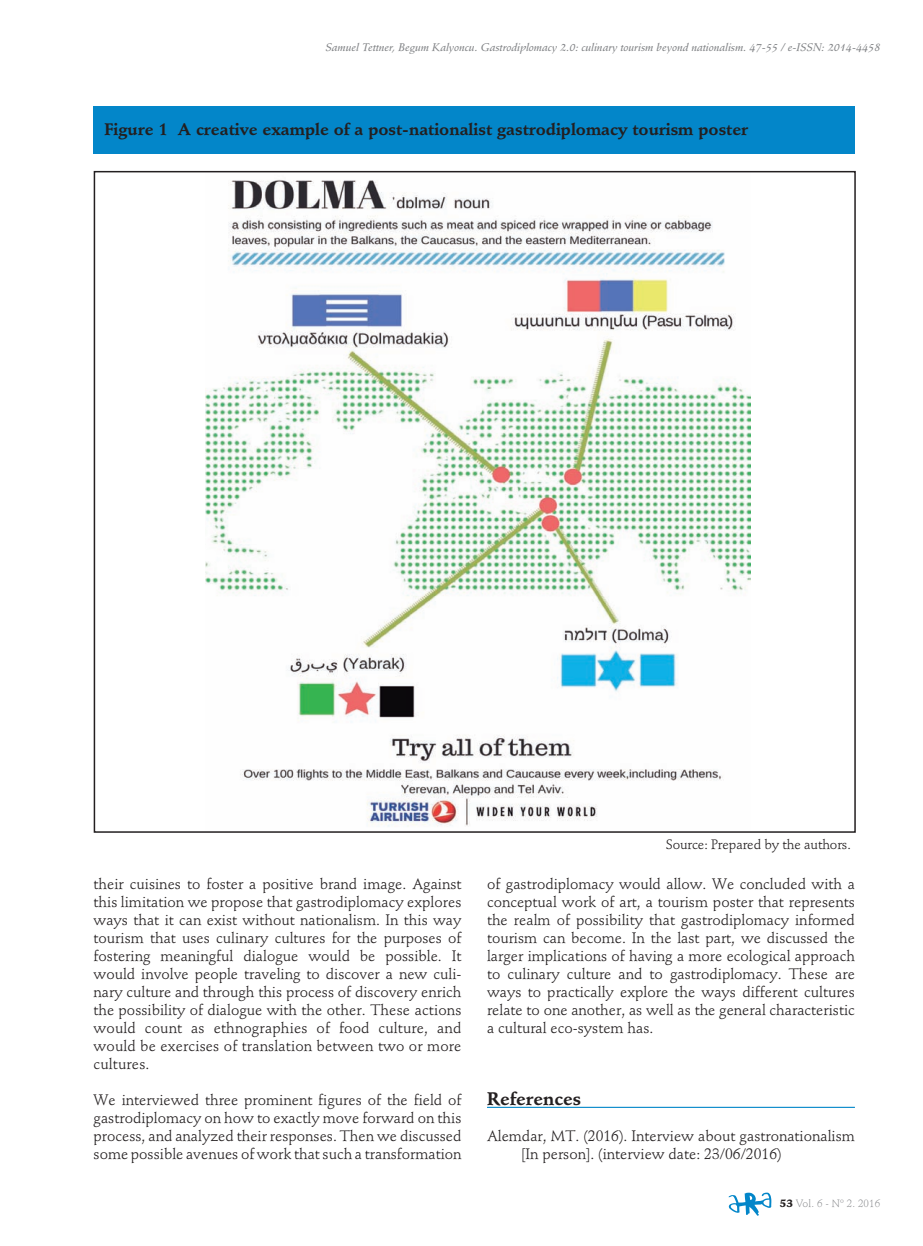
<style>
.page{position:relative;width:923px;height:1246px;background:#fff}
.page>*{position:absolute;margin:0;border:0;box-sizing:border-box;transform-origin:0 0}
.t1{font:700 18px "Stempel Schneidler Std";color:#231f20}
.t2{font:700 16.5px "Stempel Schneidler Std";color:#231f20}
.t3{font:15px/18px "Stempel Schneidler Std";color:#231f20;text-align:justify}
.t4{font:13.5px "Stempel Schneidler Std";letter-spacing:-.01em;color:#231f20}
.t5{font:10.95px "Stempel Schneidler Std Med It";color:#808285}
.t6{font:300 10.5px "Stempel Schneidler Std";letter-spacing:.01em;color:#808285}
.s1{font-weight:900;color:#231f20}
</style>
<div class="page">
<svg style="left:728px;top:1192px;width:43px;height:24px"></svg>
<hr style="left:487px;top:1107px;width:368px;height:1px;background:#0386c9">
<img style="left:206px;top:179px;width:544px;height:648px">
<div style="left:94px;top:107px;width:761px;height:47px;background:#0386c9"></div>
<p class="t5" style="left:325px;top:41px;width:556px">Samuel Tettner, Begum Kalyoncu. Gastrodiplomacy 2.0: culinary tourism beyond nationalism. 47-55 / e-ISSN: 2014-4458</p>
<p class="t2" style="left:104px;top:119px;width:645px">Figure 1 A creative example of a post-nationalist gastrodiplomacy tourism poster</p>
<p class="t3" style="left:94px;top:875px;width:369px">their cuisines to foster a positive brand image. Against this limitation we propose that gastrodiplomacy explores ways that it can exist without nationalism. In this way tourism that uses culinary cultures for the purposes of fostering meaningful dialogue would be possible. It would involve people traveling to discover a new culi&shy;nary culture and through this process of discovery enrich the possibility of dialogue with the other. These actions would count as ethnographies of food culture, and would be exercises of translation between two or more cultures.</p>
<p class="t3" style="left:94px;top:1091px;width:369px">We interviewed three prominent figures of the field of gastrodiplomacy on how to exactly move forward on this process, and analyzed their responses. Then we discussed some possible avenues of work that such a transformation</p>
<p class="t4" style="left:666px;top:837px;width:186px">Source: Prepared by the authors.</p>
<p class="t3" style="left:487px;top:875px;width:369px">of gastrodiplomacy would allow. We concluded with a conceptual work of art, a tourism poster that represents the realm of possibility that gastrodiplomacy informed tourism can become. In the last part, we discussed the larger implications of having a more ecological approach to culinary culture and to gastrodiplomacy. These are ways to practically explore the ways different cultures relate to one another, as well as the general characteristic a cultural eco-system has.</p>
<p class="t1" style="left:487px;top:1087px;width:95px">References</p>
<p class="t3" style="left:521px;top:1127px;width:335px;text-indent:-34px">Alemdar, MT. (2016). Interview about gastronationalism [In person]. (interview date: 23/06/2016)</p>
<p class="t6" style="left:779px;top:1197px;width:102px"><span class="s1">53</span> Vol. 6 - Nº 2. 2016</p>
</div>
